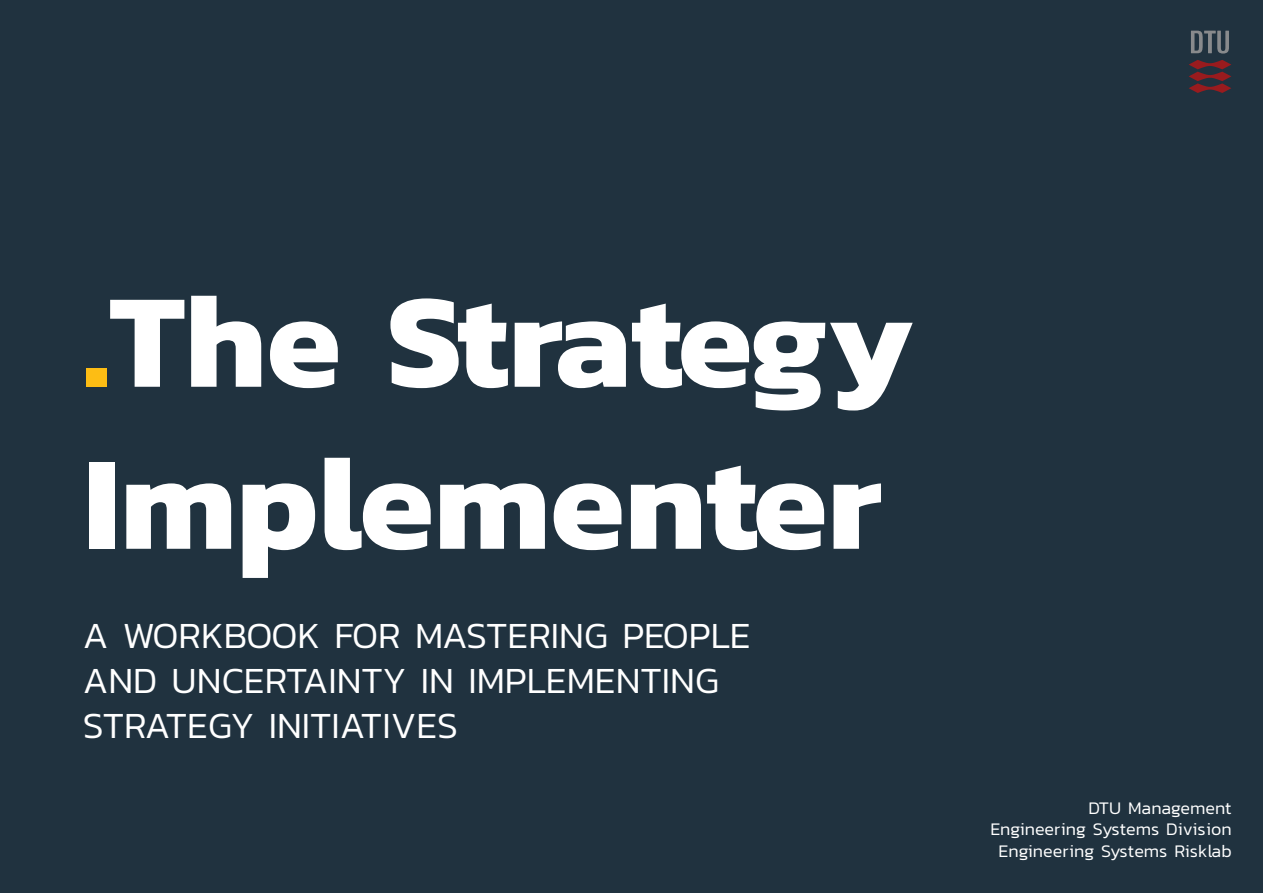
<style>
.page{position:relative;width:1263px;height:893px;background:#20323f}
.page>*{position:absolute;margin:0;border:0;box-sizing:border-box;transform-origin:0 0}
.t1{font:700 135px/162px "Kanit";color:#fff}
.t2{font:300 37.5px/45px "Kanit";color:#fff}
.t3{font:300 18px/21.6px "Kanit";color:#fff;text-align:right}
.s1{color:#fdbd14}
</style>
<div class="page">
<svg style="left:1191px;top:31px;width:38px;height:23px"></svg>
<svg style="left:1189px;top:60px;width:42px;height:33px"></svg>
<h1 class="t1" style="left:83px;top:256px;width:832px"><span class="s1">.</span>The Strategy<br>Implementer</h1>
<p class="t2" style="left:83px;top:612px;width:669px">A WORKBOOK FOR MASTERING PEOPLE<br>AND UNCERTAINTY IN IMPLEMENTING<br>STRATEGY INITIATIVES</p>
<p class="t3" style="left:990px;top:796px;width:243px">DTU Management<br>Engineering Systems Division<br>Engineering Systems Risklab</p>
</div>
